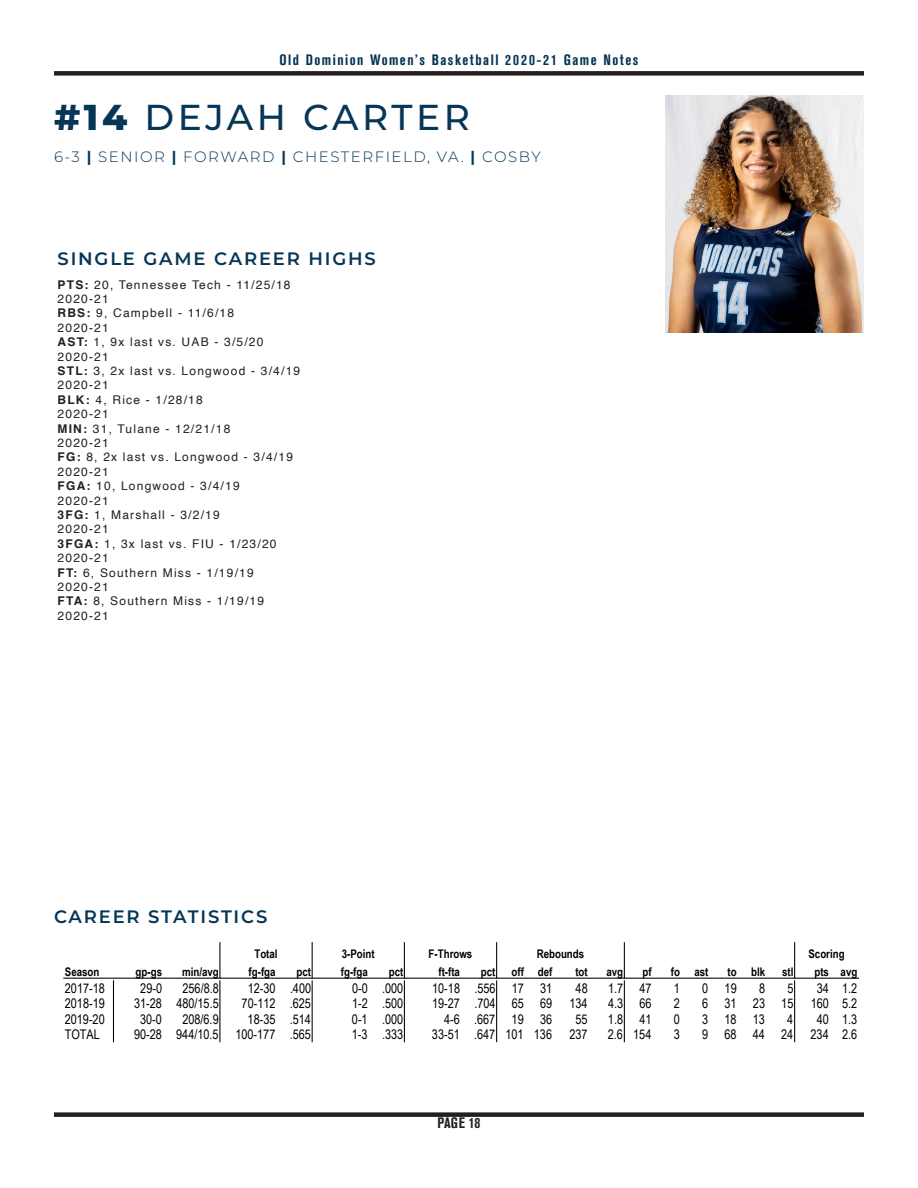
<style>
.page{position:relative;width:918px;height:1188px;background:#fff}
.page>*{position:absolute;margin:0;border:0;box-sizing:border-box;transform-origin:0 0}
.t1{font:500 36px "Montserrat";letter-spacing:.1em;color:#063655}
.t2{font:600 18px "Montserrat";letter-spacing:.1em;color:#063655}
.t3{font:700 condensed 15px "Akzidenz Grotesk BE";letter-spacing:.1em;color:#043555}
.t4{font:300 15px "Montserrat";letter-spacing:.1em;color:#063655}
.t5{font:700 condensed 15px "Akzidenz Grotesk BE";letter-spacing:.01em;color:#231f20}
.t6{font:13.35px "Arial Narrow";color:#000}
.t7{font:12px "Helvetica";letter-spacing:.1em;color:#231f20}
.t8{font:700 11.85px "Arial Narrow";color:#000}
.s1{font-weight:800}
.s2{font-weight:700}
</style>
<div class="page">
<div style="left:54px;top:1112px;width:810px;height:5px;background:#231f20"></div>
<div style="left:54px;top:71px;width:810px;height:5px;background:#231f20"></div>
<img style="left:666px;top:95px;width:198px;height:238px">
<hr style="left:219px;top:943px;width:1px;height:35px;background:#000">
<hr style="left:312px;top:943px;width:1px;height:35px;background:#000">
<hr style="left:404px;top:943px;width:1px;height:35px;background:#000">
<hr style="left:496px;top:943px;width:1px;height:35px;background:#000">
<hr style="left:624px;top:943px;width:1px;height:35px;background:#000">
<hr style="left:794px;top:943px;width:1px;height:35px;background:#000">
<hr style="left:113px;top:981px;width:1px;height:61px;background:#000">
<hr style="left:219px;top:981px;width:1px;height:61px;background:#000">
<hr style="left:312px;top:981px;width:1px;height:61px;background:#000">
<hr style="left:404px;top:981px;width:1px;height:61px;background:#000">
<hr style="left:496px;top:981px;width:1px;height:61px;background:#000">
<hr style="left:624px;top:981px;width:1px;height:61px;background:#000">
<hr style="left:794px;top:981px;width:1px;height:61px;background:#000">
<hr style="left:64px;top:978px;width:795px;height:1px;background:#000">
<p class="t3" style="left:279px;top:51px;width:361px">Old Dominion Women’s Basketball 2020-21 Game Notes</p>
<p class="t1" style="left:54px;top:92px;width:418px"><span class="s1">#14</span> DEJAH CARTER</p>
<p class="t4" style="left:54px;top:146px;width:488px">6-3 <span class="s2">|</span> SENIOR <span class="s2">|</span> FORWARD <span class="s2">|</span> CHESTERFIELD, VA. <span class="s2">|</span> COSBY</p>
<p class="t2" style="left:58px;top:245px;width:320px">SINGLE GAME CAREER HIGHS</p>
<p class="t7" style="left:58px;top:275px;width:235px"><span class="s2">PTS:</span> 20, Tennessee Tech - 11/25/18</p>
<p class="t7" style="left:58px;top:290px;width:53px">2020-21</p>
<p class="t7" style="left:58px;top:304px;width:178px"><span class="s2">RBS:</span> 9, Campbell - 11/6/18</p>
<p class="t7" style="left:58px;top:318px;width:53px">2020-21</p>
<p class="t7" style="left:58px;top:333px;width:207px"><span class="s2">AST:</span> 1, 9x last vs. UAB - 3/5/20</p>
<p class="t7" style="left:58px;top:347px;width:53px">2020-21</p>
<p class="t7" style="left:58px;top:362px;width:244px"><span class="s2">STL:</span> 3, 2x last vs. Longwood - 3/4/19</p>
<p class="t7" style="left:58px;top:376px;width:53px">2020-21</p>
<p class="t7" style="left:58px;top:390px;width:147px"><span class="s2">BLK:</span> 4, Rice - 1/28/18</p>
<p class="t7" style="left:58px;top:405px;width:53px">2020-21</p>
<p class="t7" style="left:58px;top:419px;width:174px"><span class="s2">MIN:</span> 31, Tulane - 12/21/18</p>
<p class="t7" style="left:58px;top:434px;width:53px">2020-21</p>
<p class="t7" style="left:58px;top:448px;width:237px"><span class="s2">FG:</span> 8, 2x last vs. Longwood - 3/4/19</p>
<p class="t7" style="left:58px;top:462px;width:53px">2020-21</p>
<p class="t7" style="left:58px;top:477px;width:184px"><span class="s2">FGA:</span> 10, Longwood - 3/4/19</p>
<p class="t7" style="left:58px;top:491px;width:53px">2020-21</p>
<p class="t7" style="left:58px;top:506px;width:164px"><span class="s2">3FG:</span> 1, Marshall - 3/2/19</p>
<p class="t7" style="left:58px;top:520px;width:53px">2020-21</p>
<p class="t7" style="left:58px;top:534px;width:220px"><span class="s2">3FGA:</span> 1, 3x last vs. FIU - 1/23/20</p>
<p class="t7" style="left:58px;top:549px;width:53px">2020-21</p>
<p class="t7" style="left:58px;top:563px;width:198px"><span class="s2">FT:</span> 6, Southern Miss - 1/19/19</p>
<p class="t7" style="left:58px;top:578px;width:53px">2020-21</p>
<p class="t7" style="left:58px;top:592px;width:208px"><span class="s2">FTA:</span> 8, Southern Miss - 1/19/19</p>
<p class="t7" style="left:58px;top:606px;width:53px">2020-21</p>
<p class="t2" style="left:54px;top:904px;width:215px">CAREER STATISTICS</p>
<p class="t8" style="left:254px;top:945px;width:25px">Total</p>
<p class="t8" style="left:342px;top:945px;width:34px">3-Point</p>
<p class="t8" style="left:429px;top:945px;width:45px">F-Throws</p>
<p class="t8" style="left:537px;top:945px;width:49px">Rebounds</p>
<p class="t8" style="left:808px;top:945px;width:38px">Scoring</p>
<p class="t8" style="left:65px;top:962px;width:36px">Season</p>
<p class="t8" style="left:136px;top:962px;width:28px">gp-gs</p>
<p class="t8" style="left:182px;top:962px;width:38px">min/avg</p>
<p class="t8" style="left:249px;top:962px;width:29px">fg-fga</p>
<p class="t8" style="left:296px;top:962px;width:16px">pct</p>
<p class="t8" style="left:341px;top:962px;width:29px">fg-fga</p>
<p class="t8" style="left:389px;top:962px;width:16px">pct</p>
<p class="t8" style="left:438px;top:962px;width:23px">ft-fta</p>
<p class="t8" style="left:481px;top:962px;width:16px">pct</p>
<p class="t8" style="left:512px;top:962px;width:42px">off def</p>
<p class="t8" style="left:575px;top:962px;width:14px">tot</p>
<p class="t8" style="left:606px;top:962px;width:18px">avg</p>
<p class="t8" style="left:642px;top:962px;width:11px">pf</p>
<p class="t8" style="left:671px;top:962px;width:39px">fo ast</p>
<p class="t8" style="left:728px;top:962px;width:39px">to blk</p>
<p class="t8" style="left:782px;top:962px;width:13px">stl</p>
<p class="t8" style="left:814px;top:962px;width:44px">pts avg</p>
<p class="t6" style="left:65px;top:979px;width:42px">2017-18</p>
<p class="t6" style="left:140px;top:979px;width:23px">29-0</p>
<p class="t6" style="left:182px;top:979px;width:38px">256/8.8</p>
<p class="t6" style="left:248px;top:979px;width:65px">12-30 .400</p>
<p class="t6" style="left:352px;top:979px;width:53px">0-0 .000</p>
<p class="t6" style="left:432px;top:979px;width:122px">10-18 .556 17 31</p>
<p class="t6" style="left:576px;top:979px;width:14px">48</p>
<p class="t6" style="left:608px;top:979px;width:45px">1.7 47</p>
<p class="t6" style="left:674px;top:979px;width:8px">1</p>
<p class="t6" style="left:702px;top:979px;width:36px">0 19</p>
<p class="t6" style="left:759px;top:979px;width:8px">8</p>
<p class="t6" style="left:787px;top:979px;width:8px">5</p>
<p class="t6" style="left:817px;top:979px;width:42px">34 1.2</p>
<p class="t6" style="left:65px;top:994px;width:42px">2018-19</p>
<p class="t6" style="left:134px;top:994px;width:86px">31-28 480/15.5</p>
<p class="t6" style="left:242px;top:994px;width:71px">70-112 .625</p>
<p class="t6" style="left:352px;top:994px;width:53px">1-2 .500</p>
<p class="t6" style="left:432px;top:994px;width:122px">19-27 .704 65 69</p>
<p class="t6" style="left:570px;top:994px;width:20px">134</p>
<p class="t6" style="left:608px;top:994px;width:45px">4.3 66</p>
<p class="t6" style="left:674px;top:994px;width:8px">2</p>
<p class="t6" style="left:702px;top:994px;width:93px">6 31 23 15</p>
<p class="t6" style="left:811px;top:994px;width:48px">160 5.2</p>
<p class="t6" style="left:65px;top:1009px;width:42px">2019-20</p>
<p class="t6" style="left:140px;top:1009px;width:23px">30-0</p>
<p class="t6" style="left:182px;top:1009px;width:38px">208/6.9</p>
<p class="t6" style="left:248px;top:1009px;width:65px">18-35 .514</p>
<p class="t6" style="left:352px;top:1009px;width:53px">0-1 .000</p>
<p class="t6" style="left:444px;top:1009px;width:109px">4-6 .667 19 36</p>
<p class="t6" style="left:576px;top:1009px;width:14px">55</p>
<p class="t6" style="left:608px;top:1009px;width:45px">1.8 41</p>
<p class="t6" style="left:674px;top:1009px;width:8px">0</p>
<p class="t6" style="left:702px;top:1009px;width:64px">3 18 13</p>
<p class="t6" style="left:787px;top:1009px;width:8px">4</p>
<p class="t6" style="left:817px;top:1009px;width:42px">40 1.3</p>
<p class="t6" style="left:65px;top:1024px;width:37px">TOTAL</p>
<p class="t6" style="left:134px;top:1024px;width:86px">90-28 944/10.5</p>
<p class="t6" style="left:235px;top:1024px;width:77px">100-177 .565</p>
<p class="t6" style="left:352px;top:1024px;width:53px">1-3 .333</p>
<p class="t6" style="left:432px;top:1024px;width:122px">33-51 .647 101 136</p>
<p class="t6" style="left:569px;top:1024px;width:20px">237</p>
<p class="t6" style="left:608px;top:1024px;width:45px">2.6 154</p>
<p class="t6" style="left:674px;top:1024px;width:8px">3</p>
<p class="t6" style="left:702px;top:1024px;width:93px">9 68 44 24</p>
<p class="t6" style="left:811px;top:1024px;width:48px">234 2.6</p>
<p class="t5" style="left:437px;top:1114px;width:45px">PAGE 18</p>
</div>
